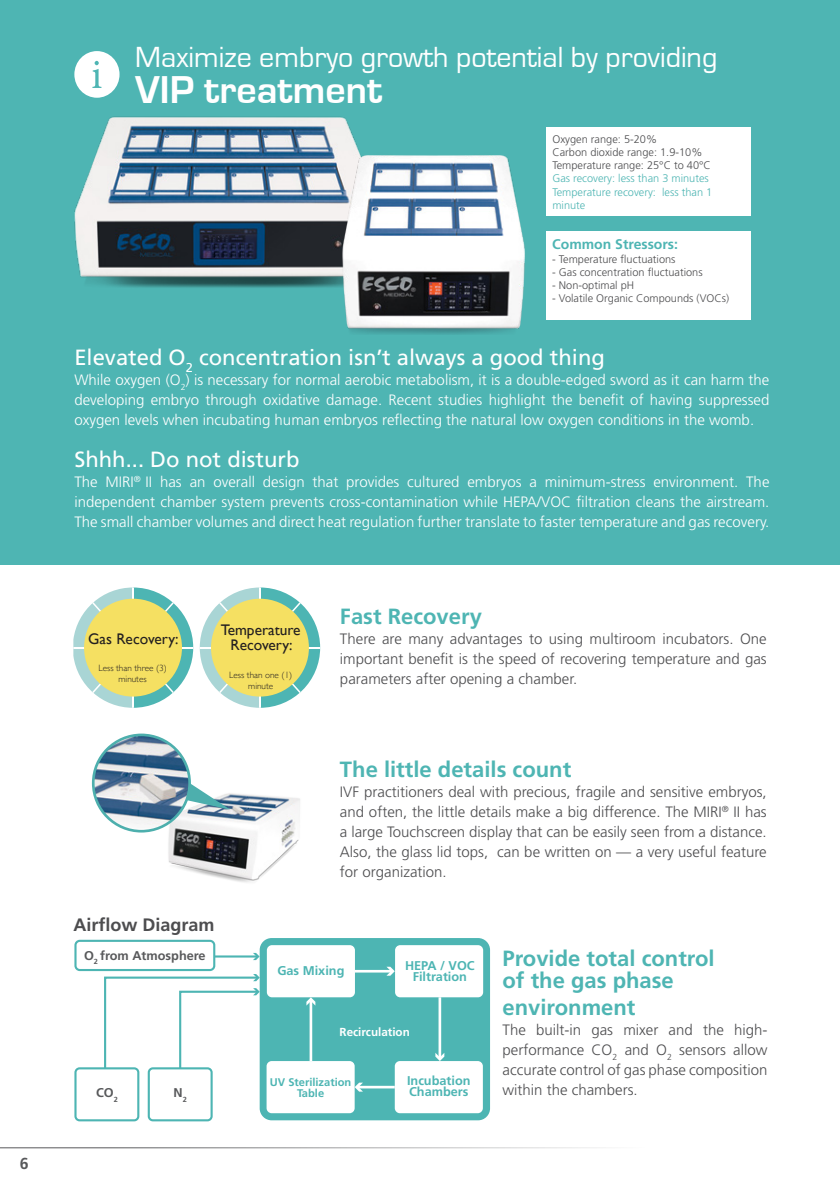
<style>
.page{position:relative;width:840px;height:1191px;background:#fff}
.page>*{position:absolute;margin:0;border:0;box-sizing:border-box;transform-origin:0 0}
.t1{font:700 40px "Eurostile";color:#fff}
.t2{font:30px "Eurostile";color:#fff}
.t3{font:700 22px/22px "Frutiger LT Std";color:#4eb5b3}
.t4{font:22px "Frutiger LT Std";color:#fff}
.t5{font:700 18px "Frutiger LT Std";color:#4d4d4f}
.t6{font:700 16px "Frutiger LT Std";color:#58595b}
.t7{font:15.4px/15.4px "Gill Sans";color:#231f20;text-align:center}
.t8{font:300 15px/20px "Frutiger LT Std";color:#fff;text-align:justify}
.t9{font:300 15px/20px "Frutiger LT Std";color:#4d4d4f;text-align:justify}
.t10{font:700 14px "Frutiger LT Std";color:#4eb5b3}
.t11{font:700 12.6px/11.2px "Frutiger LT Std";color:#4db5b3;text-align:center}
.t12{font:700 12.6px "Frutiger LT Std";color:#58595b}
.t13{font:700 11.6px "Frutiger LT Std";color:#fff}
.t14{font:700 11.2px/11.2px "Frutiger LT Std";color:#4db5b3;text-align:center}
.t15{font:300 11px/13.2px "Frutiger LT Std";color:#4d4d4f}
.t16{font:300 11px/13.2px "Frutiger LT Std";color:#4eb5b3}
.t17{font:300 9.2px/11px "Gill Sans";color:#231f20;text-align:center}
</style>
<div class="page">
<hr style="left:0;top:1147px;width:751px;height:1px;background:#58595b">
<div style="left:0;top:0;width:839px;height:565px;background:#4eb5b3"></div>
<svg style="left:73px;top:587px;width:59px;height:121px"></svg>
<svg style="left:134px;top:587px;width:59px;height:121px"></svg>
<hr style="left:73px;top:647px;width:120px;height:1px;background:#fff">
<svg style="left:88px;top:598px;width:89px;height:99px;background:#94cfca"></svg>
<div style="left:84px;top:598px;width:98px;height:98px;background:#f5e062;border-radius:50%"></div>
<svg style="left:200px;top:587px;width:59px;height:121px"></svg>
<svg style="left:260px;top:587px;width:60px;height:121px"></svg>
<hr style="left:200px;top:647px;width:120px;height:1px;background:#fff">
<svg style="left:215px;top:598px;width:89px;height:99px;background:#94cfca"></svg>
<div style="left:211px;top:598px;width:98px;height:98px;background:#f5e062;border-radius:50%"></div>
<img style="left:156px;top:793px;width:144px;height:90px">
<svg style="left:183px;top:784px;width:47px;height:25px"></svg>
<img style="left:93px;top:735px;width:96px;height:96px;border-radius:48px">
<div style="left:92px;top:733px;width:99px;height:99px;border:3px solid #4dafad;border-radius:50%"></div>
<div style="left:74px;top:51px;width:45px;height:47px;background:#fff;border-radius:50%"></div>
<svg style="left:92px;top:61px;width:9px;height:27px"></svg>
<div style="left:546px;top:127px;width:204px;height:88px;background:#fff"></div>
<div style="left:546px;top:231px;width:204px;height:89px;background:#fff"></div>
<div style="left:74px;top:939px;width:141px;height:32px;border:2px solid #4db5b3;border-radius:4px"></div>
<div style="left:74px;top:1067px;width:65px;height:54px;border:2px solid #4db5b3;border-radius:4px"></div>
<div style="left:148px;top:1067px;width:64px;height:54px;border:2px solid #4db5b3;border-radius:4px"></div>
<div style="left:259px;top:938px;width:231px;height:182px;background:#4db5b3;border-radius:12px"></div>
<div style="left:266px;top:1061px;width:88px;height:52px;background:#fff;border-radius:5px"></div>
<div style="left:267px;top:945px;width:88px;height:52px;background:#fff;border-radius:5px"></div>
<div style="left:395px;top:945px;width:88px;height:52px;background:#fff;border-radius:5px"></div>
<div style="left:394px;top:1061px;width:88px;height:52px;background:#fff;border-radius:5px"></div>
<hr style="left:214px;top:955px;width:43px;height:2px;background:#4db5b3">
<svg style="left:253px;top:953px;width:6px;height:7px"></svg>
<svg style="left:103px;top:974px;width:156px;height:96px"></svg>
<hr style="left:354px;top:970px;width:37px;height:2px;background:#fff">
<svg style="left:386px;top:966px;width:8px;height:9px"></svg>
<hr style="left:357px;top:1085px;width:37px;height:3px;background:#fff">
<svg style="left:354px;top:1082px;width:9px;height:9px"></svg>
<hr style="left:438px;top:997px;width:3px;height:61px;background:#fff">
<svg style="left:435px;top:1052px;width:9px;height:9px"></svg>
<hr style="left:309px;top:1000px;width:3px;height:61px;background:#fff">
<svg style="left:306px;top:997px;width:9px;height:8px"></svg>
<img style="left:74px;top:89px;width:276px;height:199px">
<img style="left:318px;top:129px;width:207px;height:205px">
<p class="t6" style="left:20px;top:1154px;width:10px">6</p>
<h2 class="t2" style="left:135px;top:41px;width:583px">Maximize embryo growth potential by providing</h2>
<h1 class="t1" style="left:135px;top:68px;width:248px">VIP treatment</h1>
<p class="t15" style="left:552px;top:133px;width:160px">Oxygen range: 5-20%<br>Carbon dioxide range: 1.9-10%<br>Temperature range: 25°C to 40°C</p>
<p class="t16" style="left:552px;top:172px;width:161px">Gas recovery: less than 3 minutes<br>Temperature recovery: less than 1 minute</p>
<p class="t10" style="left:552px;top:236px;width:127px">Common Stressors:</p>
<p class="t15" style="left:552px;top:252px;width:125px">- Temperature fluctuations</p>
<p class="t15" style="left:552px;top:265px;width:152px">- Gas concentration fluctuations</p>
<p class="t15" style="left:552px;top:279px;width:83px">- Non-optimal pH</p>
<p class="t15" style="left:552px;top:292px;width:178px">- Volatile Organic Compounds (VOCs)</p>
<h3 class="t4" style="left:74px;top:344px;width:531px">Elevated O<sub>2</sub> concentration isn’t always a good thing</h3>
<p class="t8" style="left:74px;top:370px;width:696px">While oxygen (O<sub>2</sub>) is necessary for normal aerobic metabolism, it is a double-edged sword as it can harm the developing embryo through oxidative damage. Recent studies highlight the benefit of having suppressed oxygen levels when incubating human embryos reflecting the natural low oxygen conditions in the womb.</p>
<h3 class="t4" style="left:74px;top:447px;width:226px">Shhh... Do not disturb</h3>
<p class="t8" style="left:74px;top:472px;width:696px">The MIRI<sup>®</sup> II has an overall design that provides cultured embryos a minimum-stress environment. The independent chamber system prevents cross-contamination while HEPA/VOC filtration cleans the airstream.<br>The small chamber volumes and direct heat regulation further translate to faster temperature and gas recovery.</p>
<p class="t7" style="left:88px;top:630px;width:92px">Gas Recovery:</p>
<p class="t17" style="left:98px;top:662px;width:70px">Less than three (3) minutes</p>
<p class="t7" style="left:221px;top:621px;width:81px">Temperature<br>Recovery:</p>
<p class="t17" style="left:229px;top:668px;width:65px">Less than one (1) minute</p>
<h3 class="t3" style="left:340px;top:606px;width:143px">Fast Recovery</h3>
<p class="t9" style="left:340px;top:629px;width:428px">There are many advantages to using multiroom incubators. One important benefit is the speed of recovering temperature and gas parameters after opening a chamber.</p>
<h3 class="t3" style="left:340px;top:759px;width:233px">The little details count</h3>
<p class="t9" style="left:340px;top:782px;width:428px">IVF practitioners deal with precious, fragile and sensitive embryos, and often, the little details make a big difference. The MIRI<sup>®</sup> II has a large Touchscreen display that can be easily seen from a distance.<br>Also, the glass lid tops, can be written on — a very useful feature for organization.</p>
<p class="t5" style="left:73px;top:914px;width:143px">Airflow Diagram</p>
<p class="t12" style="left:84px;top:948px;width:123px">O<sub>2</sub> from Atmosphere</p>
<p class="t12" style="left:96px;top:1085px;width:23px">CO<sub>2</sub></p>
<p class="t12" style="left:173px;top:1085px;width:15px">N<sub>2</sub></p>
<p class="t11" style="left:277px;top:965px;width:69px">Gas Mixing</p>
<p class="t11" style="left:405px;top:960px;width:71px">HEPA / VOC<br>Filtration</p>
<p class="t13" style="left:339px;top:1025px;width:72px">Recirculation</p>
<p class="t14" style="left:270px;top:1076px;width:83px">UV Sterilization<br>Table</p>
<p class="t11" style="left:407px;top:1075px;width:65px;text-align:left">Incubation<br>Chambers</p>
<h3 class="t3" style="left:502px;top:947px;width:213px">Provide total control of the gas phase</h3>
<h3 class="t3" style="left:502px;top:996px;width:134px">environment</h3>
<p class="t9" style="left:502px;top:1019px;width:266px">The built-in gas mixer and the high&shy;performance CO<sub>2</sub> and O<sub>2</sub> sensors allow accurate control of gas phase composition within the chambers.</p>
</div>
